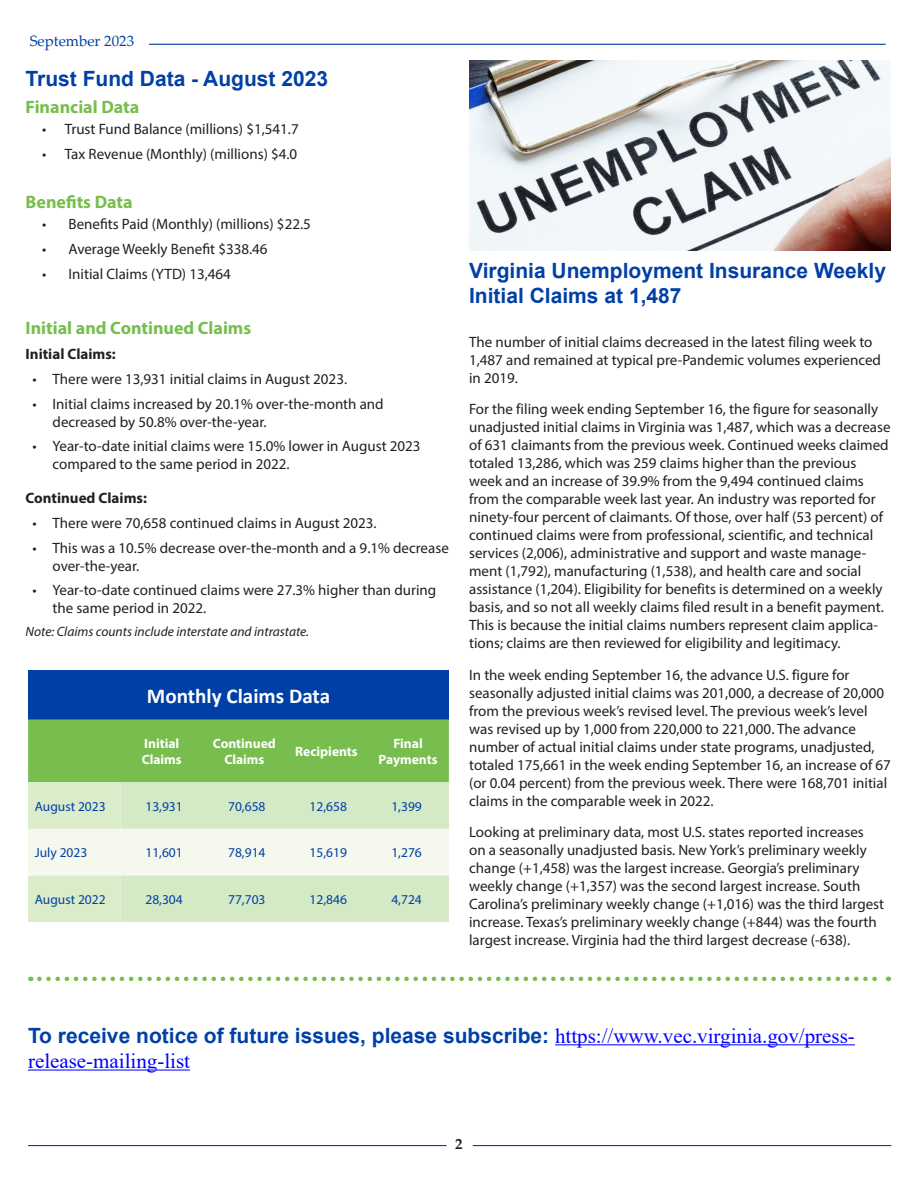
<style>
.page{position:relative;width:918px;height:1188px;background:#fff}
.page>*{position:absolute;margin:0;border:0;box-sizing:border-box;transform-origin:0 0}
.t1{font:700 21.15px "Calibri";color:#fff}
.Headers{font:21px/25.2px "Times New Roman";color:#00f}
.Headers-2{font:700 21px/25.2px "Arial";color:#0040a6}
.sub_header{font:700 18px "Myriad Pro";color:#77be4e}
.Text{font:15px/18px "Myriad Pro";color:#231f20}
.t2{font:700 15px "Myriad Pro";color:#231f20}
.t3{font:15px "Palatino Linotype";color:#0040a6}
.t4{font:700 15px "Palatino Linotype";color:#231f20}
.t5{font:13.5px "Myriad Pro";color:#0040a6}
.t6{font:700 13.5px "Myriad Pro";color:#fff}
.t7{font:italic 13.5px "Myriad Pro";color:#231f20}
.s1{font-family:"Arial";font-weight:700;color:#0040a6}
</style>
<div class="page">
<hr style="left:149px;top:44px;width:737px;height:1px;background:#0040a6">
<hr style="left:473px;top:1145px;width:418px;height:1px;background:#0040a6">
<hr style="left:28px;top:1145px;width:419px;height:1px;background:#0040a6">
<div style="left:28px;top:670px;width:421px;height:49px;background:#0040a6"></div>
<svg style="left:28px;top:719px;width:421px;height:203px;background:#bfdfaa"></svg>
<svg style="left:39px;top:977px;width:850px;height:4px"></svg>
<hr style="left:555px;top:1044px;width:300px;height:1px;background:#00f">
<hr style="left:28px;top:1070px;width:162px;height:1px;background:#00f">
<img style="left:469px;top:61px;width:421px;height:190px">
<p class="t3" style="left:30px;top:30px;width:106px">September 2023</p>
<p class="Headers-2" style="left:26px;top:66px;width:304px">Trust Fund Data - August 2023</p>
<p class="sub_header" style="left:26px;top:95px;width:115px">Financial Data</p>
<p class="Text" style="left:42px;top:120px;width:258px">• Trust Fund Balance (millions) $1,541.7</p>
<p class="Text" style="left:42px;top:144px;width:257px">• Tax Revenue (Monthly) (millions) $4.0</p>
<p class="sub_header" style="left:26px;top:191px;width:109px">Benefits Data</p>
<p class="Text" style="left:42px;top:215px;width:270px">• Benefits Paid (Monthly) (millions) $22.5</p>
<p class="Text" style="left:42px;top:240px;width:227px">• Average Weekly Benefit $338.46</p>
<p class="Text" style="left:42px;top:265px;width:190px">• Initial Claims (YTD) 13,464</p>
<p class="sub_header" style="left:26px;top:317px;width:227px">Initial and Continued Claims</p>
<p class="t2" style="left:26px;top:344px;width:92px">Initial Claims:</p>
<p class="Text" style="left:32px;top:370px;width:316px">• There were 13,931 initial claims in August 2023.</p>
<p class="Text" style="left:53px;top:394px;width:333px;text-indent:-20px">• Initial claims increased by 20.1% over-the-month and decreased by 50.8% over-the-year.</p>
<p class="Text" style="left:53px;top:437px;width:370px;text-indent:-20px">• Year-to-date initial claims were 15.0% lower in August 2023 compared to the same period in 2022.</p>
<p class="t2" style="left:26px;top:488px;width:123px">Continued Claims:</p>
<p class="Text" style="left:32px;top:514px;width:346px">• There were 70,658 continued claims in August 2023.</p>
<p class="Text" style="left:53px;top:538px;width:398px;text-indent:-20px">• This was a 10.5% decrease over-the-month and a 9.1% decrease over-the-year.</p>
<p class="Text" style="left:53px;top:581px;width:385px;text-indent:-20px">• Year-to-date continued claims were 27.3% higher than during the same period in 2022.</p>
<p class="t7" style="left:26px;top:624px;width:285px">Note: Claims counts include interstate and intrastate.</p>
<p class="t1" style="left:147px;top:681px;width:185px">Monthly Claims Data</p>
<p class="t6" style="left:144px;top:734px;width:36px">Initial</p>
<p class="t6" style="left:142px;top:751px;width:42px">Claims</p>
<p class="t6" style="left:213px;top:734px;width:65px">Continued</p>
<p class="t6" style="left:224px;top:751px;width:42px">Claims</p>
<p class="t6" style="left:295px;top:743px;width:64px">Recipients</p>
<p class="t6" style="left:393px;top:734px;width:31px">Final</p>
<p class="t6" style="left:379px;top:751px;width:61px">Payments</p>
<p class="t5" style="left:35px;top:798px;width:72px">August 2023</p>
<p class="t5" style="left:145px;top:798px;width:39px">13,931</p>
<p class="t5" style="left:228px;top:798px;width:39px">70,658</p>
<p class="t5" style="left:310px;top:798px;width:39px">12,658</p>
<p class="t5" style="left:391px;top:798px;width:32px">1,399</p>
<p class="t5" style="left:35px;top:844px;width:54px">July 2023</p>
<p class="t5" style="left:145px;top:844px;width:39px">11,601</p>
<p class="t5" style="left:228px;top:844px;width:39px">78,914</p>
<p class="t5" style="left:310px;top:844px;width:39px">15,619</p>
<p class="t5" style="left:391px;top:844px;width:32px">1,276</p>
<p class="t5" style="left:35px;top:891px;width:72px">August 2022</p>
<p class="t5" style="left:145px;top:891px;width:39px">28,304</p>
<p class="t5" style="left:228px;top:891px;width:39px">77,703</p>
<p class="t5" style="left:310px;top:891px;width:39px">12,846</p>
<p class="t5" style="left:391px;top:891px;width:32px">4,724</p>
<p class="Headers-2" style="left:469px;top:258px;width:419px">Virginia Unemployment Insurance Weekly<br>Initial Claims at 1,487</p>
<p class="Text" style="left:469px;top:332px;width:413px">The number of initial claims decreased in the latest filing week to<br>1,487 and remained at typical pre-Pandemic volumes experienced in 2019.</p>
<p class="Text" style="left:469px;top:400px;width:423px">For the filing week ending September 16, the figure for seasonally unadjusted initial claims in Virginia was 1,487, which was a decrease of 631 claimants from the previous week. Continued weeks claimed totaled 13,286, which was 259 claims higher than the previous week and an increase of 39.9% from the 9,494 continued claims from the comparable week last year. An industry was reported for ninety-four percent of claimants. Of those, over half (53 percent) of continued claims were from professional, scientific, and technical services (2,006), administrative and support and waste manage&shy;ment (1,792), manufacturing (1,538), and health care and social assistance (1,204). Eligibility for benefits is determined on a weekly basis, and so not all weekly claims filed result in a benefit payment.<br>This is because the initial claims numbers represent claim applica&shy;tions; claims are then reviewed for eligibility and legitimacy.</p>
<p class="Text" style="left:469px;top:665px;width:423px">In the week ending September 16, the advance U.S. figure for seasonally adjusted initial claims was 201,000, a decrease of 20,000 from the previous week’s revised level. The previous week’s level was revised up by 1,000 from 220,000 to 221,000. The advance number of actual initial claims under state programs, unadjusted, totaled 175,661 in the week ending September 16, an increase of 67 (or 0.04 percent) from the previous week. There were 168,701 initial claims in the comparable week in 2022.</p>
<p class="Text" style="left:469px;top:823px;width:417px">Looking at preliminary data, most U.S. states reported increases<br>on a seasonally unadjusted basis. New York’s preliminary weekly change (+1,458) was the largest increase. Georgia’s preliminary weekly change (+1,357) was the second largest increase. South Carolina’s preliminary weekly change (+1,016) was the third largest increase. Texas’s preliminary weekly change (+844) was the fourth largest increase. Virginia had the third largest decrease (-638).</p>
<p class="Headers" style="left:28px;top:1022px;width:828px"><span class="s1">To receive notice of future issues, please subscribe:</span> https://www.vec.virginia.gov/press&shy;release-mailing-list</p>
<p class="t4" style="left:455px;top:1134px;width:9px">2</p>
</div>
